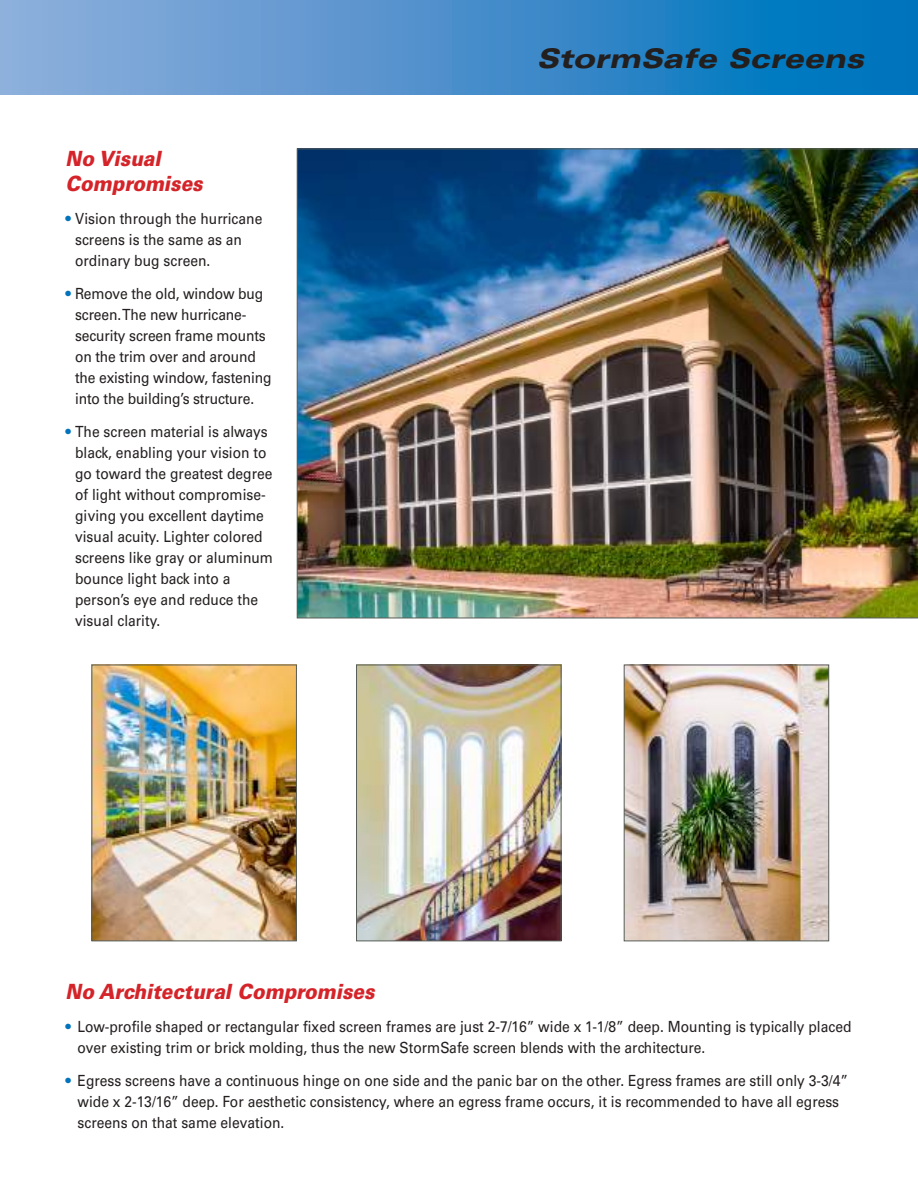
<style>
.page{position:relative;width:918px;height:1188px;background:#fff}
.page>*{position:absolute;margin:0;border:0;box-sizing:border-box;transform-origin:0 0}
.t1{font:italic 900 expanded 27px "Univers LT Std";color:#241f1f}
.t2{font:italic 900 21px/25.2px "Univers LT Std";color:#d42429;scale:.9 1}
.t3{font:15.3px/21px "Univers LT Std";color:#241f1f;scale:.9 1}
.s1{color:#0073bc}
</style>
<div class="page">
<div style="left:0;top:0;width:918px;height:94px;background:linear-gradient(to right,#96aedc,#0071bc)"></div>
<img style="left:297px;top:149px;width:621px;height:469px">
<img style="left:94px;top:667px;width:201px;height:272px">
<div style="left:92px;top:665px;width:205px;height:276px;border:1px solid #585e58"></div>
<img style="left:358px;top:667px;width:201px;height:272px">
<div style="left:356px;top:665px;width:205px;height:276px;border:1px solid #585e58"></div>
<img style="left:626px;top:667px;width:201px;height:272px">
<div style="left:624px;top:665px;width:205px;height:276px;border:1px solid #585e58"></div>
<h2 class="t2" style="left:66px;top:146px;width:154px">No Visual<br>Compromises</h2>
<p class="t3" style="left:75px;top:208px;width:210px;text-indent:-10px"><span class="s1">•</span> Vision through the hurricane screens is the same as an ordinary bug screen.</p>
<p class="t3" style="left:75px;top:283px;width:220px;text-indent:-10px"><span class="s1">•</span> Remove the old, window bug screen. The new hurricane&shy;security screen frame mounts on the trim over and around the existing window, fastening into the building’s structure.</p>
<p class="t3" style="left:75px;top:421px;width:221px;text-indent:-10px"><span class="s1">•</span> The screen material is always black, enabling your vision to go toward the greatest degree of light without compromise&shy;giving you excellent daytime visual acuity. Lighter colored screens like gray or aluminum bounce light back into a person’s eye and reduce the visual clarity.</p>
<h1 class="t1" style="left:537px;top:43px;width:329px">StormSafe Screens</h1>
<h2 class="t2" style="left:66px;top:979px;width:345px">No Architectural Compromises</h2>
<p class="t3" style="left:78px;top:1016px;width:861px;text-indent:-12px"><span class="s1">•</span> Low-profile shaped or rectangular fixed screen frames are just 2-7/16” wide x 1-1/8” deep. Mounting is typically placed over existing trim or brick molding, thus the new StormSafe screen blends with the architecture.</p>
<p class="t3" style="left:78px;top:1070px;width:858px;text-indent:-12px"><span class="s1">•</span> Egress screens have a continuous hinge on one side and the panic bar on the other. Egress frames are still only 3-3/4” wide x 2-13/16” deep. For aesthetic consistency, where an egress frame occurs, it is recommended to have all egress screens on that same elevation.</p>
</div>
